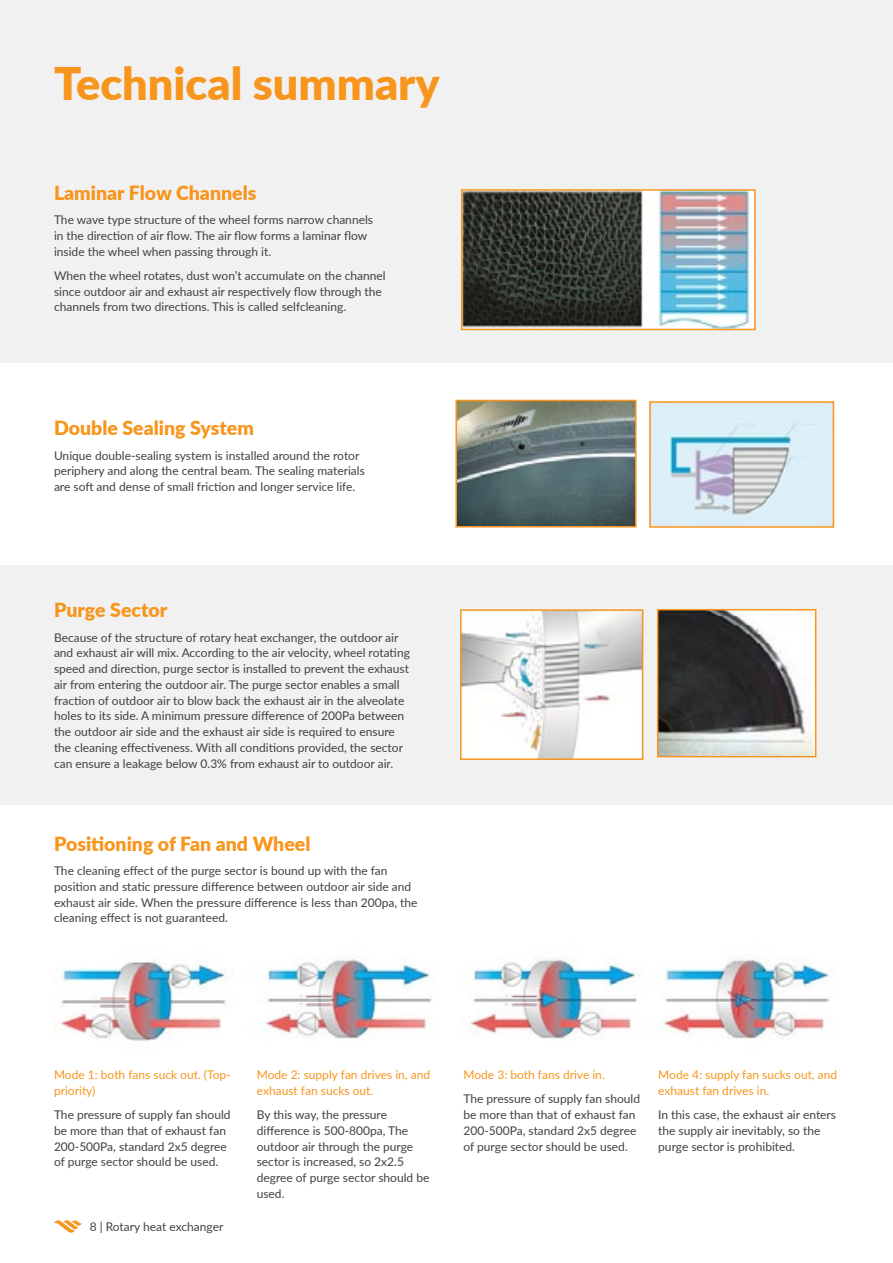
<style>
.page{position:relative;width:893px;height:1263px;background:#fff}
.page>*{position:absolute;margin:0;border:0;box-sizing:border-box;transform-origin:0 0}
.t1{font:900 45px "Lato";color:#f8951d}
.t2{font:900 19.5px "Lato";color:#f8951d}
.t3{font:12px/15.8px "Lato";color:#414042}
.t4{font:12px/15.8px "Lato";color:#f8951d}
</style>
<div class="page">
<div style="left:0;top:564px;width:893px;height:241px;background:#f1f1f2"></div>
<div style="left:0;top:0;width:893px;height:362px;background:#f1f1f2"></div>
<img style="left:60px;top:957px;width:771px;height:84px">
<img style="left:464px;top:192px;width:289px;height:135px">
<div style="left:461px;top:189px;width:295px;height:141px;border:2px solid #f8951d"></div>
<img style="left:458px;top:403px;width:176px;height:121px">
<div style="left:455px;top:400px;width:182px;height:127px;border:2px solid #f8951d"></div>
<img style="left:652px;top:404px;width:179px;height:121px">
<div style="left:649px;top:401px;width:185px;height:127px;border:2px solid #f8951d"></div>
<img style="left:463px;top:612px;width:177px;height:145px">
<div style="left:460px;top:609px;width:183px;height:151px;border:2px solid #f8951d"></div>
<img style="left:660px;top:612px;width:153px;height:142px">
<div style="left:657px;top:609px;width:159px;height:148px;border:2px solid #f8951d"></div>
<svg style="left:54px;top:1220px;width:28px;height:13px"></svg>
<h1 class="t1" style="left:54px;top:50px;width:387px">Technical summary</h1>
<h2 class="t2" style="left:54px;top:178px;width:204px">Laminar Flow Channels</h2>
<p class="t3" style="left:54px;top:211px;width:321px">The wave type structure of the wheel forms narrow channels in the direction of air flow. The air flow forms a laminar flow inside the wheel when passing through it.</p>
<p class="t3" style="left:54px;top:267px;width:333px">When the wheel rotates, dust won’t accumulate on the channel since outdoor air and exhaust air respectively flow through the channels from two directions. This is called selfcleaning.</p>
<h2 class="t2" style="left:54px;top:413px;width:201px">Double Sealing System</h2>
<p class="t3" style="left:54px;top:447px;width:312px">Unique double-sealing system is installed around the rotor periphery and along the central beam. The sealing materials are soft and dense of small friction and longer service life.</p>
<h2 class="t2" style="left:54px;top:596px;width:115px">Purge Sector</h2>
<p class="t3" style="left:54px;top:629px;width:357px">Because of the structure of rotary heat exchanger, the outdoor air and exhaust air will mix. According to the air velocity, wheel rotating speed and direction, purge sector is installed to prevent the exhaust air from entering the outdoor air. The purge sector enables a small fraction of outdoor air to blow back the exhaust air in the alveolate holes to its side. A minimum pressure difference of 200Pa between the outdoor air side and the exhaust air side is required to ensure the cleaning effectiveness. With all conditions provided, the sector can ensure a leakage below 0.3% from exhaust air to outdoor air.</p>
<h2 class="t2" style="left:54px;top:829px;width:258px">Positioning of Fan and Wheel</h2>
<p class="t3" style="left:54px;top:862px;width:365px">The cleaning effect of the purge sector is bound up with the fan position and static pressure difference between outdoor air side and exhaust air side. When the pressure difference is less than 200pa, the cleaning effect is not guaranteed.</p>
<p class="t4" style="left:54px;top:1066px;width:178px">Mode 1: both fans suck out. (Top&shy;priority)</p>
<p class="t3" style="left:54px;top:1106px;width:178px">The pressure of supply fan should be more than that of exhaust fan<br>200-500Pa, standard 2x5 degree of purge sector should be used.</p>
<p class="t3" style="left:90px;top:1218px;width:135px">8 | Rotary heat exchanger</p>
<p class="t4" style="left:257px;top:1066px;width:175px">Mode 2: supply fan drives in, and exhaust fan sucks out.</p>
<p class="t3" style="left:257px;top:1106px;width:174px">By this way, the pressure difference is 500-800pa, The outdoor air through the purge sector is increased, so 2x2.5 degree of purge sector should be used.</p>
<p class="t4" style="left:463px;top:1066px;width:143px">Mode 3: both fans drive in.</p>
<p class="t3" style="left:463px;top:1090px;width:178px">The pressure of supply fan should be more than that of exhaust fan<br>200-500Pa, standard 2x5 degree of purge sector should be used.</p>
<p class="t4" style="left:658px;top:1066px;width:180px">Mode 4: supply fan sucks out, and exhaust fan drives in.</p>
<p class="t3" style="left:658px;top:1106px;width:179px">In this case, the exhaust air enters the supply air inevitably, so the purge sector is prohibited.</p>
</div>
